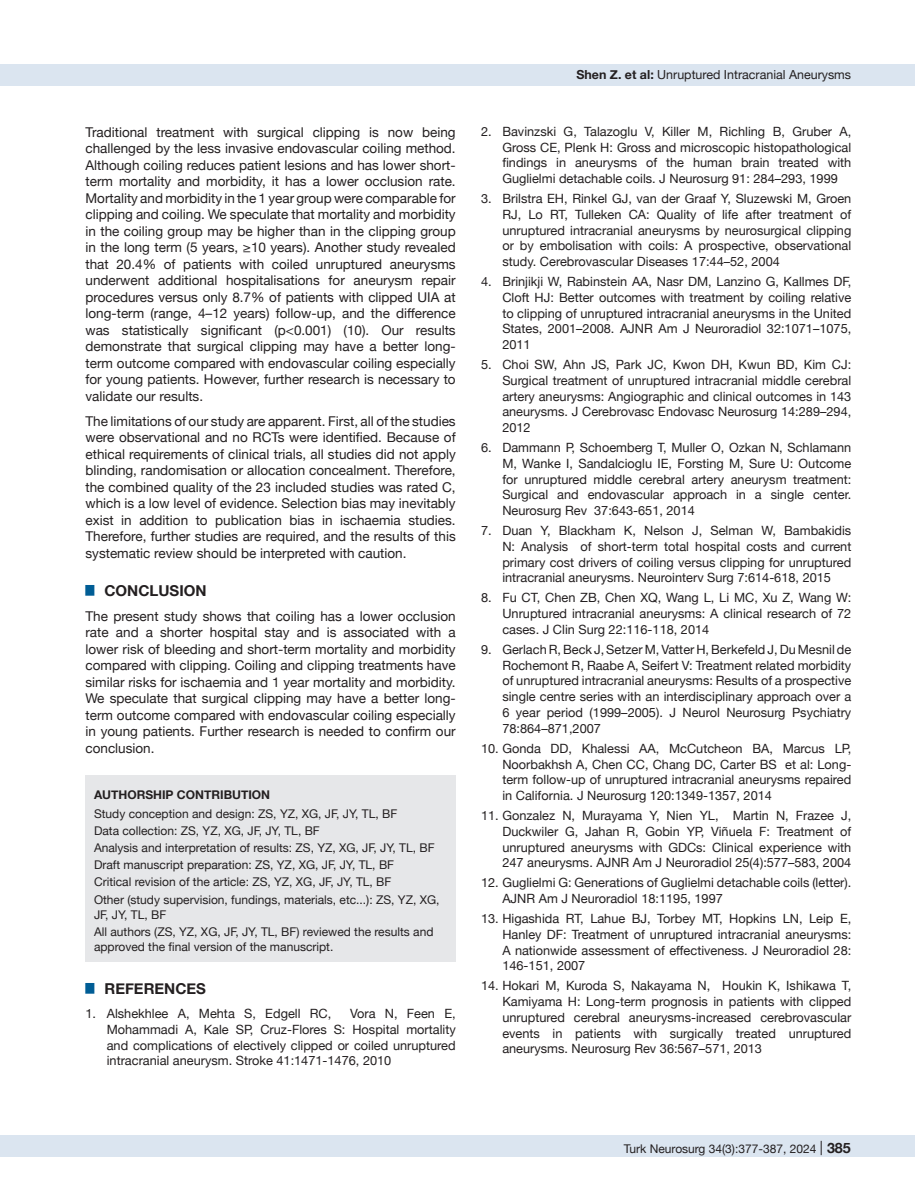
<style>
.page{position:relative;width:915px;height:1191px;background:#fff}
.page>*{position:absolute;margin:0;border:0;box-sizing:border-box;transform-origin:0 0}
.t1{font:700 15px "Helvetica Neue";color:#231f20}
.t2{font:13.5px/16.5px "Helvetica Neue";color:#231f20;text-align:justify}
.t3{font:12.75px/15.8px "Helvetica Neue";color:#231f20;text-align:justify}
.t4{font:12.45px "Helvetica Neue";color:#231f20}
.t5{font:12px/17.1px "Helvetica Neue";color:#231f20}
.t6{font:700 12px "Helvetica Neue";color:#231f20}
.s1{font-weight:700}
.s2{font-size:14.25px}
.s3{font-weight:700;font-size:14.25px}
</style>
<div class="page">
<div style="left:0;top:1135px;width:914px;height:22px;background:#dbe5f0"></div>
<div style="left:0;top:64px;width:914px;height:21px;background:#dbe5f0"></div>
<div style="left:85px;top:775px;width:370px;height:187px;background:#e6e7e9"></div>
<p class="t2" style="left:85px;top:124px;width:371px">Traditional treatment with surgical clipping is now being challenged by the less invasive endovascular coiling method.<br>Although coiling reduces patient lesions and has lower short&shy;term mortality and morbidity, it has a lower occlusion rate.<br>Mortality and morbidity in the 1 year group were comparable for clipping and coiling. We speculate that mortality and morbidity in the coiling group may be higher than in the clipping group in the long term (5 years, ≥10 years). Another study revealed that 20.4% of patients with coiled unruptured aneurysms underwent additional hospitalisations for aneurysm repair procedures versus only 8.7% of patients with clipped UIA at long-term (range, 4–12 years) follow-up, and the difference was statistically significant (p&lt;0.001) (10). Our results demonstrate that surgical clipping may have a better long&shy;term outcome compared with endovascular coiling especially for young patients. However, further research is necessary to validate our results.</p>
<p class="t2" style="left:85px;top:413px;width:371px">The limitations of our study are apparent. First, all of the studies were observational and no RCTs were identified. Because of ethical requirements of clinical trials, all studies did not apply blinding, randomisation or allocation concealment. Therefore, the combined quality of the 23 included studies was rated C, which is a low level of evidence. Selection bias may inevitably exist in addition to publication bias in ischaemia studies.<br>Therefore, further studies are required, and the results of this systematic review should be interpreted with caution.</p>
<p class="t1" style="left:85px;top:578px;width:122px"><sup>█</sup> CONCLUSION</p>
<p class="t2" style="left:85px;top:608px;width:371px">The present study shows that coiling has a lower occlusion rate and a shorter hospital stay and is associated with a lower risk of bleeding and short-term mortality and morbidity compared with clipping. Coiling and clipping treatments have similar risks for ischaemia and 1 year mortality and morbidity.<br>We speculate that surgical clipping may have a better long&shy;term outcome compared with endovascular coiling especially in young patients. Further research is needed to confirm our conclusion.</p>
<p class="t6" style="left:94px;top:785px;width:177px">AUTHORSHIP CONTRIBUTION</p>
<p class="t5" style="left:94px;top:806px;width:347px">Study conception and design: ZS, YZ, XG, JF, JY, TL, BF<br>Data collection: ZS, YZ, XG, JF, JY, TL, BF<br>Analysis and interpretation of results: ZS, YZ, XG, JF, JY, TL, BF Draft manuscript preparation: ZS, YZ, XG, JF, JY, TL, BF<br>Critical revision of the article: ZS, YZ, XG, JF, JY, TL, BF<br>Other (study supervision, fundings, materials, etc...): ZS, YZ, XG,</p>
<p class="t5" style="left:94px;top:906px;width:341px">JF, JY, TL, BF<br>All authors (ZS, YZ, XG, JF, JY, TL, BF) reviewed the results and</p>
<p class="t5" style="left:94px;top:938px;width:241px">approved the final version of the manuscript.</p>
<p class="t1" style="left:85px;top:976px;width:122px"><sup>█</sup> REFERENCES</p>
<p class="t3" style="left:85px;top:1006px;width:247px">1. Alshekhlee A, Mehta S, Edgell RC,</p>
<p class="t3" style="left:107px;top:1006px;width:350px;text-indent:243px">Vora N, Feen E, Mohammadi A, Kale SP, Cruz-Flores S: Hospital mortality and complications of electively clipped or coiled unruptured intracranial aneurysm. Stroke 41:1471-1476, 2010</p>
<p class="t4" style="left:576px;top:66px;width:276px"><span class="s1">Shen Z. et al:</span> Unruptured Intracranial Aneurysms</p>
<p class="t3" style="left:502px;top:124px;width:350px;text-indent:-21px">2. Bavinzski G, Talazoglu V, Killer M, Richling B, Gruber A, Gross CE, Plenk H: Gross and microscopic histopathological findings in aneurysms of the human brain treated with Guglielmi detachable coils. J Neurosurg 91: 284–293, 1999</p>
<p class="t3" style="left:502px;top:191px;width:350px;text-indent:-21px">3. Brilstra EH, Rinkel GJ, van der Graaf Y, Sluzewski M, Groen RJ, Lo RT, Tulleken CA: Quality of life after treatment of unruptured intracranial aneurysms by neurosurgical clipping or by embolisation with coils: A prospective, observational study. Cerebrovascular Diseases 17:44–52, 2004</p>
<p class="t3" style="left:502px;top:274px;width:350px;text-indent:-21px">4. Brinjikji W, Rabinstein AA, Nasr DM, Lanzino G, Kallmes DF, Cloft HJ: Better outcomes with treatment by coiling relative to clipping of unruptured intracranial aneurysms in the United States, 2001–2008. AJNR Am J Neuroradiol 32:1071–1075, 2011</p>
<p class="t3" style="left:502px;top:357px;width:350px;text-indent:-21px">5. Choi SW, Ahn JS, Park JC, Kwon DH, Kwun BD, Kim CJ:<br>Surgical treatment of unruptured intracranial middle cerebral artery aneurysms: Angiographic and clinical outcomes in 143 aneurysms. J Cerebrovasc Endovasc Neurosurg 14:289–294, 2012</p>
<p class="t3" style="left:502px;top:440px;width:350px;text-indent:-21px">6. Dammann P, Schoemberg T, Muller O, Ozkan N, Schlamann M, Wanke I, Sandalcioglu IE, Forsting M, Sure U: Outcome for unruptured middle cerebral artery aneurysm treatment:<br>Surgical and endovascular approach in a single center.<br>Neurosurg Rev 37:643-651, 2014</p>
<p class="t3" style="left:502px;top:523px;width:350px;text-indent:-21px">7. Duan Y, Blackham K, Nelson J, Selman W, Bambakidis N: Analysis of short-term total hospital costs and current primary cost drivers of coiling versus clipping for unruptured intracranial aneurysms. Neurointerv Surg 7:614-618, 2015</p>
<p class="t3" style="left:502px;top:591px;width:350px;text-indent:-21px">8. Fu CT, Chen ZB, Chen XQ, Wang L, Li MC, Xu Z, Wang W:<br>Unruptured intracranial aneurysms: A clinical research of 72 cases. J Clin Surg 22:116-118, 2014</p>
<p class="t3" style="left:502px;top:642px;width:350px;text-indent:-21px">9. Gerlach R, Beck J, Setzer M, Vatter H, Berkefeld J, Du Mesnil de Rochemont R, Raabe A, Seifert V: Treatment related morbidity of unruptured intracranial aneurysms: Results of a prospective single centre series with an interdisciplinary approach over a 6 year period (1999–2005). J Neurol Neurosurg Psychiatry 78:864–871,2007</p>
<p class="t3" style="left:502px;top:741px;width:350px;text-indent:-21px">10. Gonda DD, Khalessi AA, McCutcheon BA, Marcus LP, Noorbakhsh A, Chen CC, Chang DC, Carter BS et al: Long&shy;term follow-up of unruptured intracranial aneurysms repaired in California. J Neurosurg 120:1349-1357, 2014</p>
<p class="t3" style="left:502px;top:808px;width:350px;text-indent:-21px">11. Gonzalez N, Murayama Y, Nien YL, Martin N, Frazee J, Duckwiler G, Jahan R, Gobin YP, Viñuela F: Treatment of unruptured aneurysms with GDCs: Clinical experience with 247 aneurysms. AJNR Am J Neuroradiol 25(4):577–583, 2004</p>
<p class="t3" style="left:502px;top:875px;width:350px;text-indent:-21px">12. Guglielmi G: Generations of Guglielmi detachable coils (letter).<br>AJNR Am J Neuroradiol 18:1195, 1997</p>
<p class="t3" style="left:502px;top:911px;width:350px;text-indent:-21px">13. Higashida RT, Lahue BJ, Torbey MT, Hopkins LN, Leip E, Hanley DF: Treatment of unruptured intracranial aneurysms:<br>A nationwide assessment of effectiveness. J Neuroradiol 28:<br>146-151, 2007</p>
<p class="t3" style="left:502px;top:978px;width:350px;text-indent:-21px">14. Hokari M, Kuroda S, Nakayama N, Houkin K, Ishikawa T, Kamiyama H: Long-term prognosis in patients with clipped unruptured cerebral aneurysms-increased cerebrovascular events in patients with surgically treated unruptured aneurysms. Neurosurg Rev 36:567–571, 2013</p>
<p class="t5" style="left:623px;top:1141px;width:228px">Turk Neurosurg 34(3):377-387, 2024 <span class="s2">|</span> <span class="s3">385</span></p>
</div>
